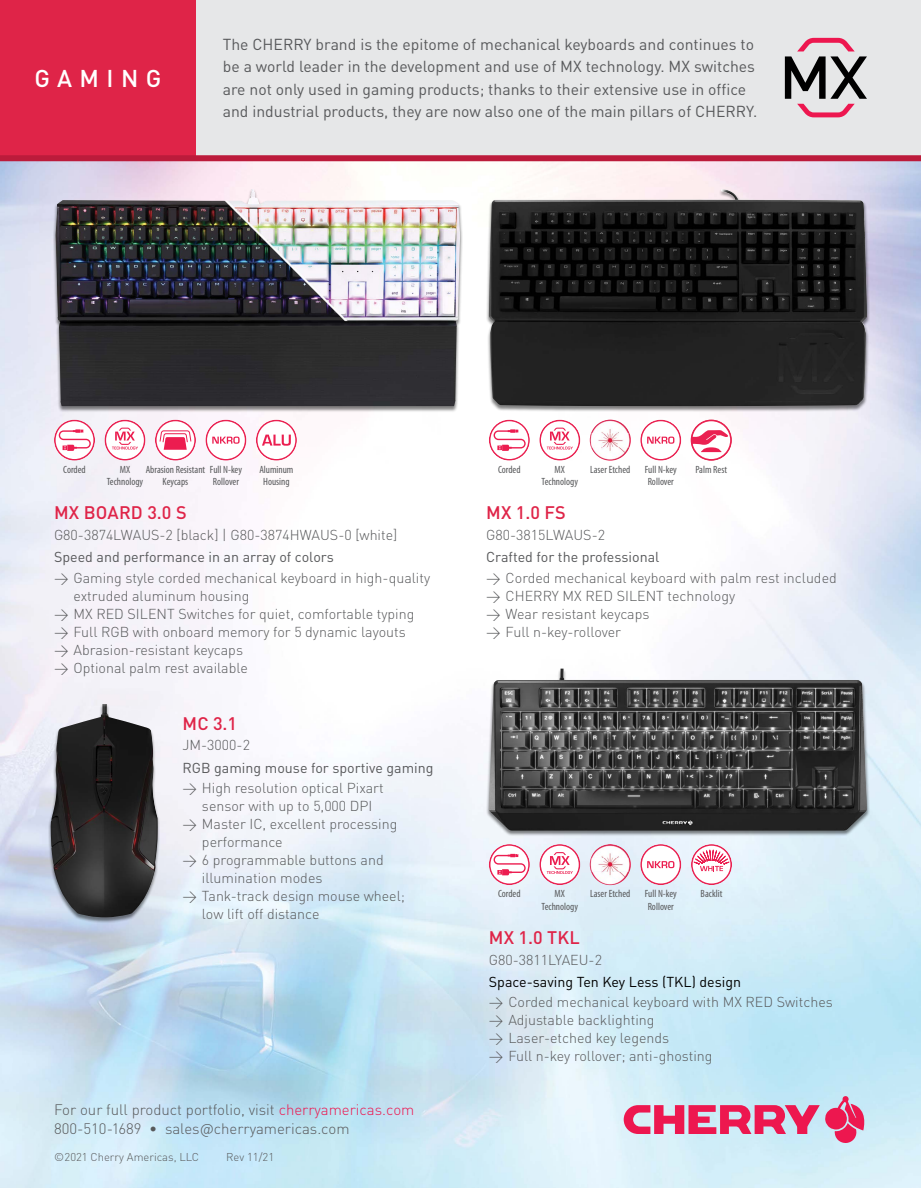
<style>
.page{position:relative;width:921px;height:1188px;background:#fff}
.page>*{position:absolute;margin:0;border:0;box-sizing:border-box;transform-origin:0 0}
.t1{font:500 24px "CHERRYDIN Pro";letter-spacing:.31em;color:#fff}
.t2{font:500 18px "CHERRYDIN Pro";letter-spacing:.01em;color:#df2448}
.t3{font:15.75px/22.5px "CHERRYDIN Pro";color:#58595b}
.t4{font:300 15px/19.5px "CHERRYDIN Pro";color:#58595b}
.t5{font:300 14.25px/18px "CHERRYDIN Pro";color:#58595b}
.t6{font:14.25px "CHERRYDIN Pro";color:#58595b}
.t7{font:14.25px "CHERRYDIN Pro";color:#000}
.t8{font:300 11.25px "CHERRYDIN Pro";color:#58595b}
.t9{font:condensed 10.5px/12.6px "Myriad Pro";color:#58595b;text-align:center}
.s1{color:#ed174f}
.s2{font-family:"CHERRYDIN Offc"}
</style>
<div class="page">
<img style="left:0;top:161px;width:921px;height:1027px">
<svg style="left:624px;top:1096px;width:240px;height:47px;background:#d997b4"></svg>
<div style="left:196px;top:0;width:725px;height:155px;background:#e6e7e8"></div>
<div style="left:0;top:0;width:196px;height:155px;background:#df2448"></div>
<div style="left:48px;top:704px;width:112px;height:219px;background:#000;opacity:.5"></div>
<img style="left:51px;top:704px;width:107px;height:213px">
<div style="left:53px;top:189px;width:410px;height:223px;background:#000;opacity:.5"></div>
<img style="left:56px;top:189px;width:404px;height:217px">
<svg style="left:54px;top:420px;width:41px;height:41px"></svg>
<svg style="left:56px;top:421px;width:37px;height:38px"></svg>
<svg style="left:104px;top:420px;width:41px;height:41px"></svg>
<svg style="left:106px;top:421px;width:38px;height:38px"></svg>
<svg style="left:155px;top:420px;width:41px;height:41px"></svg>
<svg style="left:157px;top:421px;width:37px;height:38px"></svg>
<svg style="left:205px;top:420px;width:41px;height:41px"></svg>
<svg style="left:207px;top:421px;width:38px;height:38px"></svg>
<svg style="left:256px;top:420px;width:41px;height:41px"></svg>
<svg style="left:257px;top:421px;width:38px;height:38px"></svg>
<div style="left:486px;top:189px;width:383px;height:223px;background:#000;opacity:.5"></div>
<img style="left:489px;top:189px;width:378px;height:217px">
<svg style="left:489px;top:420px;width:41px;height:41px"></svg>
<svg style="left:490px;top:421px;width:38px;height:38px"></svg>
<svg style="left:539px;top:420px;width:41px;height:41px"></svg>
<svg style="left:541px;top:421px;width:38px;height:38px"></svg>
<img style="left:590px;top:420px;width:41px;height:27px">
<img style="left:591px;top:447px;width:38px;height:14px">
<svg style="left:640px;top:420px;width:41px;height:41px"></svg>
<svg style="left:642px;top:421px;width:37px;height:38px"></svg>
<svg style="left:691px;top:420px;width:41px;height:41px"></svg>
<svg style="left:691px;top:421px;width:39px;height:38px"></svg>
<div style="left:486px;top:669px;width:383px;height:168px;background:#000;opacity:.5"></div>
<img style="left:489px;top:669px;width:378px;height:162px">
<svg style="left:489px;top:844px;width:41px;height:41px"></svg>
<svg style="left:490px;top:846px;width:38px;height:38px"></svg>
<svg style="left:539px;top:844px;width:41px;height:41px"></svg>
<svg style="left:541px;top:846px;width:38px;height:38px"></svg>
<img style="left:590px;top:844px;width:41px;height:28px">
<img style="left:591px;top:872px;width:38px;height:13px">
<svg style="left:640px;top:844px;width:41px;height:41px"></svg>
<svg style="left:642px;top:846px;width:37px;height:38px"></svg>
<svg style="left:785px;top:38px;width:82px;height:79px"></svg>
<div style="left:0;top:155px;width:921px;height:6px;background:#bc1b3b"></div>
<svg style="left:691px;top:844px;width:41px;height:41px"></svg>
<svg style="left:692px;top:844px;width:38px;height:40px"></svg>
<h1 class="t1" style="left:34px;top:59px;width:129px">GAMING</h1>
<p class="t3" style="left:223px;top:31px;width:536px">The CHERRY brand is the epitome of mechanical keyboards and continues to be a world leader in the development and use of MX technology. MX switches are not only used in gaming products; thanks to their extensive use in office and industrial products, they are now also one of the main pillars of CHERRY.</p>
<p class="t9" style="left:63px;top:463px;width:24px">Corded</p>
<p class="t9" style="left:107px;top:463px;width:38px">MX<br>Technology</p>
<p class="t9" style="left:163px;top:463px;width:81px;text-align:left;text-indent:-17px">Abrasion Resistant Full N-key<br>Keycaps</p>
<p class="t9" style="left:213px;top:476px;width:28px">Rollover</p>
<p class="t9" style="left:259px;top:463px;width:36px">Aluminum<br>Housing</p>
<p class="t2" style="left:54px;top:498px;width:134px">MX BOARD 3.0 S</p>
<p class="t6" style="left:54px;top:546px;width:281px">Speed and performance in an array of colors</p>
<p class="t5" style="left:54px;top:525px;width:345px">G80-3874LWAUS-2 [black] | G80-3874HWAUS-0 [white]</p>
<p class="t5" style="left:73px;top:568px;width:358px;text-indent:-19px">→ Gaming style corded mechanical keyboard in high-quality extruded aluminum housing</p>
<p class="t5" style="left:54px;top:604px;width:362px">→ MX RED SILENT Switches for quiet, comfortable typing</p>
<p class="t5" style="left:54px;top:622px;width:353px">→ Full RGB with onboard memory for 5 dynamic layouts</p>
<p class="t5" style="left:54px;top:640px;width:190px">→ Abrasion-resistant keycaps</p>
<p class="t5" style="left:54px;top:658px;width:195px">→ Optional palm rest available</p>
<p class="t2" style="left:183px;top:709px;width:56px">MC 3.1</p>
<p class="t6" style="left:182px;top:756px;width:253px">RGB gaming mouse for sportive gaming</p>
<p class="t5" style="left:182px;top:735px;width:69px">JM-3000-2</p>
<p class="t5" style="left:182px;top:778px;width:203px;text-align:center">→ High resolution optical Pixart sensor with up to 5,000 DPI</p>
<p class="t5" style="left:202px;top:814px;width:197px;text-indent:-19px">→ Master IC, excellent processing performance</p>
<p class="t5" style="left:202px;top:850px;width:183px;text-indent:-19px">→ 6 programmable buttons and illumination modes</p>
<p class="t5" style="left:202px;top:886px;width:204px;text-indent:-19px">→ Tank-track design mouse wheel; low lift off distance</p>
<p class="t4" style="left:54px;top:1098px;width:362px">For our full product portfolio, visit <span class="s1">cherryamericas.com<br></span>800-510-1689 • sales@cherryamericas.com</p>
<p class="t8" style="left:54px;top:1148px;width:147px">©2021 Cherry Americas, LLC</p>
<p class="t8" style="left:226px;top:1148px;width:49px">Rev <span class="s2">11</span>/21</p>
<p class="t9" style="left:498px;top:463px;width:24px">Corded</p>
<p class="t9" style="left:541px;top:463px;width:38px">MX<br>Technology</p>
<p class="t9" style="left:590px;top:463px;width:42px">Laser Etched</p>
<p class="t9" style="left:645px;top:463px;width:34px;text-align:left">Full N-key<br>Rollover</p>
<p class="t9" style="left:695px;top:463px;width:33px">Palm Rest</p>
<p class="t2" style="left:486px;top:498px;width:81px">MX 1.0 FS</p>
<p class="t6" style="left:486px;top:546px;width:175px">Crafted for the professional</p>
<p class="t5" style="left:486px;top:525px;width:120px">G80-3815LWAUS-2</p>
<p class="t5" style="left:486px;top:568px;width:352px">→ Corded mechanical keyboard with palm rest included</p>
<p class="t5" style="left:486px;top:586px;width:251px">→ CHERRY MX RED SILENT technology</p>
<p class="t5" style="left:486px;top:604px;width:165px">→ Wear resistant keycaps</p>
<p class="t5" style="left:486px;top:622px;width:136px">→ Full n-key-rollover</p>
<p class="t9" style="left:498px;top:887px;width:24px">Corded</p>
<p class="t9" style="left:541px;top:887px;width:38px">MX<br>Technology</p>
<p class="t9" style="left:590px;top:887px;width:42px">Laser Etched</p>
<p class="t9" style="left:645px;top:887px;width:34px;text-align:left">Full N-key<br>Rollover</p>
<p class="t9" style="left:700px;top:887px;width:23px">Backlit</p>
<p class="t2" style="left:489px;top:923px;width:92px">MX 1.0 TKL</p>
<p class="t7" style="left:489px;top:970px;width:254px">Space-saving Ten Key Less (TKL) design</p>
<p class="t5" style="left:489px;top:949px;width:115px">G80-3811LYAEU-2</p>
<p class="t5" style="left:489px;top:992px;width:345px">→ Corded mechanical keyboard with MX RED Switches</p>
<p class="t5" style="left:489px;top:1010px;width:167px">→ Adjustable backlighting</p>
<p class="t5" style="left:489px;top:1028px;width:182px">→ Laser-etched key legends</p>
<p class="t5" style="left:489px;top:1046px;width:225px">→ Full n-key rollover; anti-ghosting</p>
</div>
